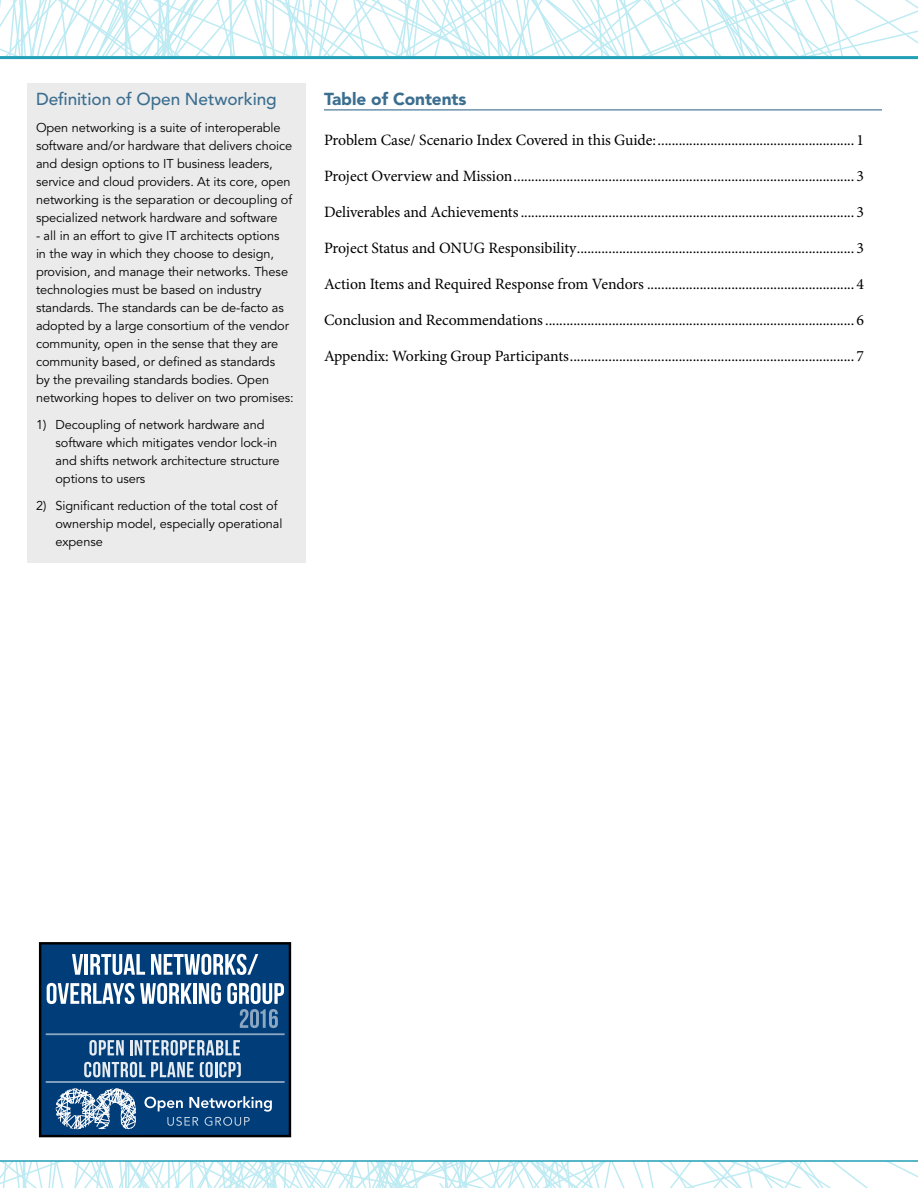
<style>
.page{position:relative;width:918px;height:1188px;background:#fff}
.page>*{position:absolute;margin:0;border:0;box-sizing:border-box;transform-origin:0 0}
.t1{font:500 17.25px "Avenir LT Std";letter-spacing:-.005em;color:#3b6e8f}
.t2{font:900 17.25px "Avenir LT Std";letter-spacing:-.005em;color:#3b6e8f}
.t3{font:15.75px "Minion Pro";letter-spacing:-.01em;color:#000}
.t4{font:12.75px/18px "Avenir LT Std";letter-spacing:-.005em;color:#000}
</style>
<div class="page">
<svg style="left:1px;top:0;width:917px;height:56px"></svg>
<svg style="left:1px;top:1162px;width:917px;height:26px"></svg>
<hr style="left:0;top:56px;width:918px;height:3px;background:#21a0b7">
<hr style="left:0;top:1160px;width:918px;height:2px;background:#21a0b7">
<div style="left:40px;top:943px;width:250px;height:193px;background:#003d79"></div>
<div style="left:39px;top:942px;width:252px;height:195px;border:2px solid #000"></div>
<svg style="left:55px;top:1088px;width:81px;height:42px"></svg>
<svg style="left:144px;top:1096px;width:128px;height:30px"></svg>
<svg style="left:72px;top:954px;width:11px;height:21px"></svg>
<hr style="left:85px;top:954px;width:3px;height:21px;background:#fff">
<svg style="left:90px;top:954px;width:55px;height:21px"></svg>
<svg style="left:151px;top:954px;width:107px;height:21px"></svg>
<svg style="left:47px;top:983px;width:87px;height:21px"></svg>
<svg style="left:140px;top:983px;width:52px;height:21px"></svg>
<hr style="left:193px;top:983px;width:4px;height:21px;background:#fff">
<svg style="left:199px;top:983px;width:22px;height:21px"></svg>
<svg style="left:227px;top:983px;width:57px;height:45px"></svg>
<svg style="left:89px;top:1040px;width:35px;height:16px"></svg>
<svg style="left:130px;top:1040px;width:110px;height:16px"></svg>
<svg style="left:84px;top:1062px;width:110px;height:15px"></svg>
<svg style="left:200px;top:1062px;width:41px;height:15px"></svg>
<hr style="left:46px;top:1033px;width:239px;height:2px;background:#fff">
<hr style="left:46px;top:1081px;width:239px;height:2px;background:#fff">
<hr style="left:324px;top:109px;width:558px;height:1px;background:#3b6e8f">
<div style="left:27px;top:83px;width:279px;height:479px;background:#ebebec"></div>
<p class="t1" style="left:36px;top:89px;width:242px">Definition of Open Networking</p>
<p class="t4" style="left:36px;top:119px;width:258px">Open networking is a suite of interoperable software and/or hardware that delivers choice and design options to IT business leaders, service and cloud providers. At its core, open networking is the separation or decoupling of specialized network hardware and software</p>
<p class="t4" style="left:36px;top:227px;width:259px">- all in an effort to give IT architects options<br>in the way in which they choose to design, provision, and manage their networks. These technologies must be based on industry standards. The standards can be de-facto as adopted by a large consortium of the vendor community, open in the sense that they are community based, or defined as standards<br>by the prevailing standards bodies. Open networking hopes to deliver on two promises:</p>
<p class="t4" style="left:55px;top:416px;width:226px;text-indent:-19px">1) Decoupling of network hardware and software which mitigates vendor lock-in and shifts network architecture structure options to users</p>
<p class="t4" style="left:55px;top:497px;width:229px;text-indent:-19px">2) Significant reduction of the total cost of ownership model, especially operational expense</p>
<p class="t2" style="left:324px;top:88px;width:144px">Table of Contents</p>
<p class="t3" style="left:324px;top:131px;width:542px">Problem Case/ Scenario Index Covered in this Guide:........................................................ 1</p>
<p class="t3" style="left:324px;top:167px;width:542px">Project Overview and Mission................................................................................................. 3</p>
<p class="t3" style="left:324px;top:203px;width:542px">Deliverables and Achievements............................................................................................... 3</p>
<p class="t3" style="left:324px;top:239px;width:542px">Project Status and ONUG Responsibility............................................................................... 3</p>
<p class="t3" style="left:324px;top:275px;width:542px">Action Items and Required Response from Vendors ........................................................... 4</p>
<p class="t3" style="left:324px;top:311px;width:542px">Conclusion and Recommendations........................................................................................ 6</p>
<p class="t3" style="left:324px;top:347px;width:542px">Appendix: Working Group Participants................................................................................. 7</p>
</div>
